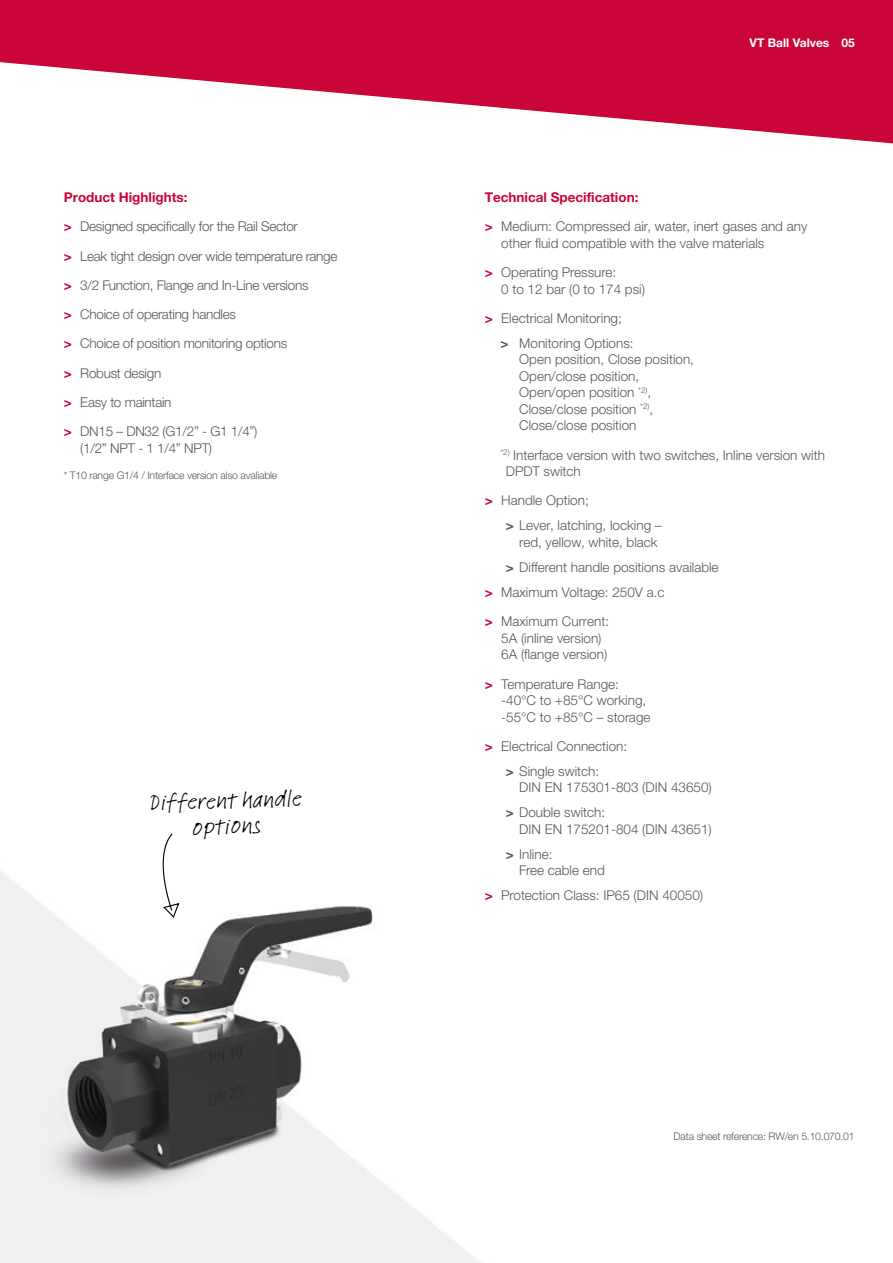
<style>
.page{position:relative;width:893px;height:1263px;background:#fff}
.page>*{position:absolute;margin:0;border:0;box-sizing:border-box;transform-origin:0 0}
.t1{font:24px/25.5px "Feltpen LTCE";color:#000;text-align:center}
.t2{font:300 13.5px/16.5px "Helvetica Neue LTW1 G";color:#575756}
.t3{font:300 13.5px/29.2px "Helvetica Neue LTW1 G";letter-spacing:-.02em;color:#575756}
.t4{font:700 12px "Helvetica Neue LTW1 G";color:#fff}
.t5{font:300 10.5px "Helvetica Neue LTW1 G";letter-spacing:-.02em;color:#575756}
.s1{font-weight:700;color:#ca0538}
.s2{font-weight:700}
</style>
<div class="page">
<img style="left:0;top:143px;width:893px;height:1120px">
<svg style="left:0;top:0;width:893px;height:143px;fill:#ca0538"></svg>
<svg style="left:152px;top:833px;width:28px;height:86px"></svg>
<p class="t3" style="left:64px;top:183px;width:275px"><span class="s1">Product Highlights:<br>&gt;</span> Designed specifically for the Rail Sector<br><span class="s1">&gt;</span> Leak tight design over wide temperature range <span class="s1">&gt;</span> 3/2 Function, Flange and In-Line versions<br><span class="s1">&gt;</span> Choice of operating handles<br><span class="s1">&gt;</span> Choice of position monitoring options<br><span class="s1">&gt;</span> Robust design<br><span class="s1">&gt;</span> Easy to maintain<br><span class="s1">&gt;</span> DN15 – DN32 (G1/2” - G1 1/4”)</p>
<p class="t2" style="left:80px;top:440px;width:133px">(1/2” NPT - 1 1/4” NPT)</p>
<p class="t5" style="left:64px;top:469px;width:215px">* T10 range G1/4 / Interface version also avaliable</p>
<h1 class="t1" style="left:149px;top:790px;width:154px;rotate:-2deg">Different handle options</h1>
<p class="t4" style="left:750px;top:35px;width:107px">VT Ball Valves 05</p>
<p class="t2" style="left:485px;top:183px;width:324px;line-height:29.2px"><span class="s1">Technical Specification:<br>&gt;</span> Medium: Compressed air, water, inert gases and any</p>
<p class="t2" style="left:485px;top:228px;width:281px;line-height:29.2px;text-indent:16px">other fluid compatible with the valve materials <span class="s1">&gt;</span> Operating Pressure:</p>
<p class="t2" style="left:485px;top:274px;width:162px;line-height:29.2px;text-indent:16px">0 to 12 bar (0 to 174 psi) <span class="s1">&gt;</span> Electrical Monitoring;</p>
<p class="t2" style="left:519px;top:335px;width:176px;text-indent:-19px"><span class="s2">&gt;</span> Monitoring Options:<br>Open position, Close position,<br>Open/close position,<br>Open/open position <sup>*2)</sup>,<br>Close/close position <sup>*2)</sup>,<br>Close/close position</p>
<p class="t2" style="left:506px;top:447px;width:321px;text-indent:-5px"><sup>*2)</sup> Interface version with two switches, Inline version with<br>DPDT switch</p>
<p class="t2" style="left:506px;top:488px;width:157px;line-height:25px;text-indent:-21px"><span class="s1">&gt;</span> Handle Option;<br><span class="s2">&gt;</span> Lever, latching, locking –</p>
<p class="t2" style="left:519px;top:534px;width:140px">red, yellow, white, black</p>
<p class="t2" style="left:506px;top:559px;width:214px"><span class="s2">&gt;</span> Different handle positions available</p>
<p class="t2" style="left:485px;top:584px;width:181px"><span class="s1">&gt;</span> Maximum Voltage: 250V a.c</p>
<p class="t2" style="left:501px;top:613px;width:109px;text-indent:-16px"><span class="s1">&gt;</span> Maximum Current:<br>5A (inline version)<br>6A (flange version)</p>
<p class="t2" style="left:501px;top:675px;width:151px;text-indent:-16px"><span class="s1">&gt;</span> Temperature Range: -40°C to +85°C working, -55°C to +85°C – storage</p>
<p class="t2" style="left:485px;top:733px;width:144px;line-height:25px;text-align:center"><span class="s1">&gt;</span> Electrical Connection: <span class="s2">&gt;</span> Single switch:</p>
<p class="t2" style="left:506px;top:775px;width:208px;line-height:25px;text-indent:14px">DIN EN 175301-803 (DIN 43650) <span class="s2">&gt;</span> Double switch:</p>
<p class="t2" style="left:506px;top:816px;width:208px;line-height:25px;text-indent:14px">DIN EN 175201-804 (DIN 43651) <span class="s2">&gt;</span> Inline:</p>
<p class="t2" style="left:485px;top:858px;width:220px;line-height:25px;text-indent:35px">Free cable end<br><span class="s1">&gt;</span> Protection Class: IP65 (DIN 40050)</p>
<p class="t5" style="left:674px;top:1129px;width:183px">Data sheet reference: RW/en 5.10.070.01</p>
</div>
